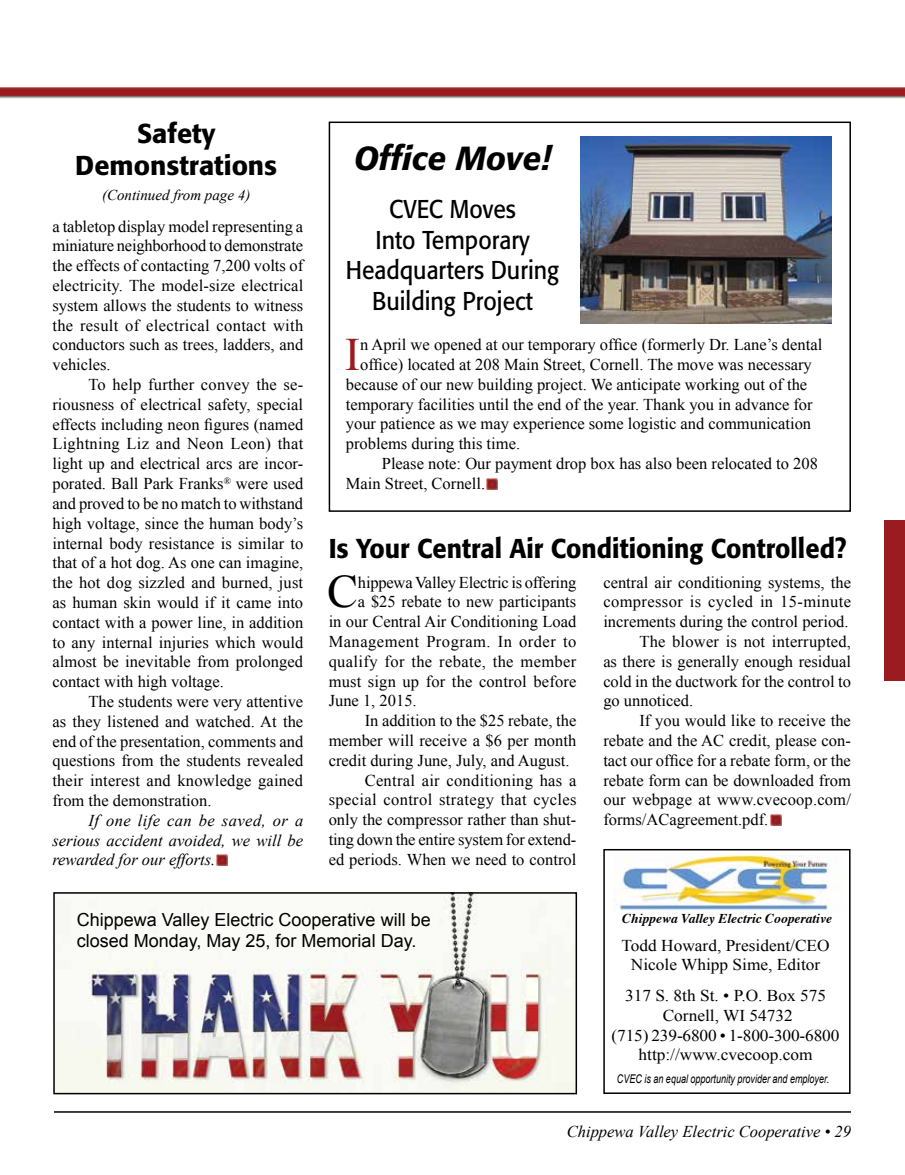
<style>
.page{position:relative;width:905px;height:1175px;background:#fff}
.page>*{position:absolute;margin:0;border:0;box-sizing:border-box;transform-origin:0 0}
.t1{font:46.35px "Times New Roman";color:#000}
.t2{font:46.35px "Times New Roman";color:#9b1c20}
.t3{font:italic 500 33px "Formata";color:#000}
.t4{font:500 27px "Formata";color:#000;scale:.94 1}
.t5{font:500 27px/32.4px "Formata";color:#000;text-align:center}
.t6{font:25.5px/30.6px "Formata";color:#000;text-align:center;scale:.9 1}
.t7{font:18px/21.6px "Arial";color:#000}
.t8{font:16.5px/19.8px "Times New Roman";color:#000;text-align:justify}
.t9{font:16.5px/19.8px "Times New Roman";color:#000;text-align:center;scale:1.05 1}
.t10{font:italic 16.5px/19.8px "Times New Roman";color:#000;text-align:justify}
.t11{font:16.5px "Times New Roman";letter-spacing:.02em;color:#000}
.t12{font:16.5px "Times New Roman";letter-spacing:.025em;color:#000}
.t13{font:16.5px "Times New Roman";letter-spacing:.03em;color:#000}
.t14{font:italic 15px "Times New Roman";color:#000}
.t15{font:italic 700 13.5px "Times";color:#000}
.t16{font:italic 12px "Arial";color:#000;scale:.75 1}
</style>
<div class="page">
<img style="left:0;top:87px;width:904px;height:35px">
<hr style="left:54px;top:1111px;width:796px;height:1px;background:#000">
<div style="left:884px;top:520px;width:20px;height:160px;background:#9b1c20"></div>
<div style="left:603px;top:849px;width:247px;height:245px;border:2px solid #000"></div>
<img style="left:613px;top:855px;width:225px;height:57px">
<img style="left:580px;top:137px;width:251px;height:186px">
<div style="left:328px;top:122px;width:522px;height:390px;border:2px solid #000"></div>
<img style="left:56px;top:895px;width:518px;height:196px">
<div style="left:53px;top:892px;width:524px;height:202px;border:2px solid #000"></div>
<svg style="left:770px;top:814px;width:11px;height:11px"></svg>
<svg style="left:216px;top:854px;width:11px;height:11px"></svg>
<svg style="left:487px;top:478px;width:10px;height:11px"></svg>
<h3 class="t5" style="left:75px;top:117px;width:203px">Safety<br>Demonstrations</h3>
<p class="t14" style="left:102px;top:185px;width:150px">(Continued from page 4)</p>
<p class="t8" style="left:52px;top:216px;width:252px">a tabletop display model representing a miniature neighborhood to demonstrate the effects of contacting 7,200 volts of electricity. The model-size electrical system allows the students to witness the result of electrical contact with conductors such as trees, ladders, and vehicles.</p>
<p class="t8" style="left:52px;top:374px;width:252px;text-indent:36px">To help further convey the se&shy;riousness of electrical safety, special effects including neon figures (named Lightning Liz and Neon Leon) that light up and electrical arcs are incor&shy;porated. Ball Park Franks<sup>®</sup> were used and proved to be no match to withstand high voltage, since the human body’s internal body resistance is similar to that of a hot dog. As one can imagine, the hot dog sizzled and burned, just as human skin would if it came into contact with a power line, in addition to any internal injuries which would almost be inevitable from prolonged contact with high voltage.</p>
<p class="t8" style="left:52px;top:691px;width:252px;text-indent:36px">The students were very attentive as they listened and watched. At the end of the presentation, comments and questions from the students revealed their interest and knowledge gained from the demonstration.</p>
<p class="t10" style="left:52px;top:810px;width:252px;text-indent:36px">If one life can be saved, or a serious accident avoided, we will be rewarded for our efforts.</p>
<h2 class="t3" style="left:354px;top:138px;width:198px">Office Move!</h2>
<h3 class="t6" style="left:346px;top:194px;width:238px">CVEC Moves<br>Into Temporary<br>Headquarters During<br>Building Project</h3>
<h1 class="t2" style="left:345px;top:323px;width:17px">I</h1>
<p class="t8" style="left:360px;top:334px;width:463px">n April we opened at our temporary office (formerly Dr. Lane’s dental</p>
<p class="t8" style="left:360px;top:354px;width:453px">office) located at 208 Main Street, Cornell. The move was necessary</p>
<p class="t8" style="left:346px;top:374px;width:463px">because of our new building project. We anticipate working out of the</p>
<p class="t8" style="left:346px;top:394px;width:468px">temporary facilities until the end of the year. Thank you in advance for</p>
<p class="t8" style="left:346px;top:414px;width:467px">your patience as we may experience some logistic and communication</p>
<p class="t8" style="left:346px;top:433px;width:176px">problems during this time.</p>
<p class="t8" style="left:382px;top:453px;width:437px">Please note: Our payment drop box has also been relocated to 208</p>
<p class="t8" style="left:346px;top:473px;width:141px">Main Street, Cornell.</p>
<h3 class="t4" style="left:328px;top:531px;width:552px">Is Your Central Air Conditioning Controlled?</h3>
<p class="t8" style="left:603px;top:572px;width:249px">central air conditioning systems, the</p>
<p class="t12" style="left:603px;top:591px;width:249px">compressor is cycled in 15-minute</p>
<p class="t8" style="left:603px;top:611px;width:247px">increments during the control period.</p>
<p class="t8" style="left:639px;top:631px;width:213px">The blower is not interrupted,</p>
<p class="t8" style="left:603px;top:651px;width:249px">as there is generally enough residual</p>
<p class="t8" style="left:603px;top:671px;width:249px">cold in the ductwork for the control to</p>
<p class="t8" style="left:603px;top:690px;width:91px">go unnoticed.</p>
<p class="t8" style="left:639px;top:710px;width:213px">If you would like to receive the</p>
<p class="t8" style="left:603px;top:730px;width:249px">rebate and the AC credit, please con-</p>
<p class="t8" style="left:603px;top:750px;width:249px">tact our office for a rebate form, or the</p>
<p class="t8" style="left:603px;top:770px;width:249px">rebate form can be downloaded from</p>
<p class="t8" style="left:603px;top:789px;width:249px">our webpage at www.cvecoop.com/</p>
<p class="t8" style="left:603px;top:809px;width:166px">forms/ACagreement.pdf.</p>
<h1 class="t1" style="left:327px;top:560px;width:32px">C</h1>
<p class="t8" style="left:358px;top:572px;width:220px">hippewa Valley Electric is offering</p>
<p class="t8" style="left:358px;top:591px;width:220px">a $25 rebate to new participants</p>
<p class="t8" style="left:329px;top:611px;width:249px">in our Central Air Conditioning Load</p>
<p class="t13" style="left:329px;top:630px;width:249px">Management Program. In order to</p>
<p class="t11" style="left:329px;top:650px;width:249px">qualify for the rebate, the member</p>
<p class="t8" style="left:329px;top:671px;width:249px">must sign up for the control before</p>
<p class="t8" style="left:329px;top:690px;width:89px">June 1, 2015.</p>
<p class="t8" style="left:365px;top:710px;width:213px">In addition to the $25 rebate, the</p>
<p class="t8" style="left:329px;top:730px;width:249px">member will receive a $6 per month</p>
<p class="t8" style="left:329px;top:750px;width:242px">credit during June, July, and August.</p>
<p class="t8" style="left:365px;top:770px;width:213px">Central air conditioning has a</p>
<p class="t11" style="left:329px;top:789px;width:249px">special control strategy that cycles</p>
<p class="t8" style="left:329px;top:809px;width:249px">only the compressor rather than shut-</p>
<p class="t8" style="left:329px;top:829px;width:249px">ting down the entire system for extend-</p>
<p class="t8" style="left:329px;top:849px;width:249px">ed periods. When we need to control</p>
<p class="t7" style="left:77px;top:909px;width:355px">Chippewa Valley Electric Cooperative will be closed Monday, May 25, for Memorial Day.</p>
<p class="t15" style="left:622px;top:905px;width:211px">Chippewa Valley Electric Cooperative</p>
<p class="t9" style="left:621px;top:934px;width:200px">Todd Howard, President/CEO<br>Nicole Whipp Sime, Editor</p>
<p class="t9" style="left:611px;top:985px;width:218px">317 S. 8th St. • P.O. Box 575<br>Cornell, WI 54732<br>(715) 239-6800 • 1-800-300-6800 http://www.cvecoop.com</p>
<p class="t16" style="left:617px;top:1070px;width:285px">CVEC is an equal opportunity provider and employer.</p>
<p class="t10" style="left:567px;top:1121px;width:285px">Chippewa Valley Electric Cooperative • 29</p>
</div>
